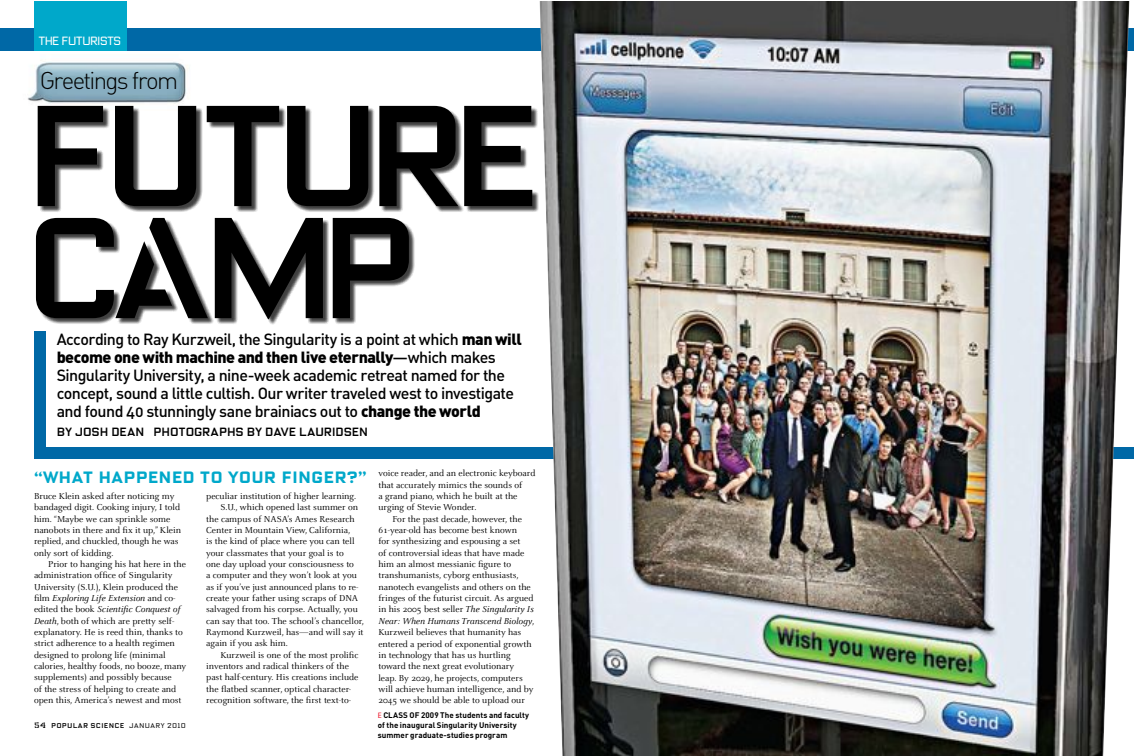
<style>
.page{position:relative;width:1134px;height:756px;background:#fff}
.page>*{position:absolute;margin:0;border:0;box-sizing:border-box;transform-origin:0 0}
.t1{font:144px/112px "Oxide Solid";letter-spacing:-.1em;color:#000}
.t2{font:24px "DIN Light Alternate";letter-spacing:-.07em;color:#000}
.t3{font:700 16.5px "Oxide Solid";color:#00a8ca}
.t4{font:16px/18px "DIN Medium Alternate";letter-spacing:-.035em;color:#000}
.t5{font:900 16px "DIN";letter-spacing:-.03em;color:#000}
.t6{font:12px "Oxide Solid";letter-spacing:-.05em;color:#000}
.t7{font:300 12px "Oxide Solid";letter-spacing:-.075em;color:#fff}
.t8{font:9.5px/11.3px "Celeste";color:#000}
.t9{font:700 8px/10px "DIN";letter-spacing:.005em;color:#000}
.t10{font:7px "Oxide Solid";letter-spacing:.03em;color:#000}
.s1{font-family:"Oxide Stencil Regular Alt"}
.s2{font-family:"DIN";font-weight:900}
.s3{font-family:"DIN Medium Alternate";font-weight:400}
.s4{font-style:italic}
.s5{font-family:"Oxide Stencil Regular Alt";font-size:8px}
.s6{font-weight:300}
.s7{font-family:"Myriad Pro";font-weight:400;color:#ed1b2f}
</style>
<div class="page">
<div style="left:34px;top:448px;width:1100px;height:11px;background:#0068a6"></div>
<div style="left:0;top:28px;width:1134px;height:23px;background:#0068a6"></div>
<div style="left:34px;top:1px;width:92px;height:50px;background:#00a8ca"></div>
<div style="left:37px;top:107px;width:503px;height:219px;background:#000;opacity:.75"></div>
<div style="left:34px;top:332px;width:11px;height:127px;background:#0068a6"></div>
<img style="left:540px;top:1px;width:589px;height:755px">
<img style="left:33px;top:60px;width:160px;height:51px">
<img style="left:28px;top:63px;width:156px;height:38px">
<p class="t7" style="left:38px;top:33px;width:85px">THE FUTURISTS</p>
<h2 class="t2" style="left:40px;top:66px;width:140px">Greetings from</h2>
<h1 class="t1" style="left:21px;top:97px;width:523px">FUTURE<br>C<span class="s1">a</span>M</h1>
<h3 class="t4" style="left:57px;top:330px;width:467px">According to Ray Kurzweil, the Singularity is a point at which <span class="s2">man will</span></h3>
<h1 class="t1" style="left:316px;top:209px;width:105px">P</h1>
<h3 class="t5" style="left:57px;top:346px;width:441px">become one with machine and then live eternally<span class="s3">—which makes</span></h3>
<h3 class="t4" style="left:57px;top:366px;width:459px">Singularity University, a nine-week academic retreat named for the concept, sound a little cultish. Our writer traveled west to investigate and found 40 stunningly sane brainiacs out to <span class="s2">change the world</span></h3>
<p class="t6" style="left:57px;top:424px;width:313px">BY JOSH DEAN PHOTOGRAPHS BY DAVE LAURIDSEN</p>
<h3 class="t3" style="left:34px;top:467px;width:334px">“WHAT HAPPENED TO YOUR FINGER?”</h3>
<p class="t8" style="left:34px;top:491px;width:149px">Bruce Klein asked after noticing my bandaged digit. Cooking injury, I told him. “Maybe we can sprinkle some nanobots in there and fix it up,” Klein replied, and chuckled, though he was only sort of kidding.</p>
<p class="t8" style="left:34px;top:559px;width:154px;text-indent:14px">Prior to hanging his hat here in the administration office of Singularity University (S.U.), Klein produced the film <span class="s4">Exploring Life Extension</span> and co&shy;edited the book <span class="s4">Scientific Conquest of Death</span>, both of which are pretty self&shy;explanatory. He is reed thin, thanks to strict adherence to a health regimen designed to prolong life (minimal calories, healthy foods, no booze, many supplements) and possibly because<br>of the stress of helping to create and open this, America’s newest and most</p>
<p class="t10" style="left:34px;top:721px;width:154px"><span class="s5">54</span> POPULAR SCIENCE <span class="s6">JANUARY 2010</span></p>
<p class="t8" style="left:206px;top:491px;width:152px">peculiar institution of higher learning.</p>
<p class="t8" style="left:220px;top:502px;width:139px">S.U., which opened last summer on</p>
<p class="t8" style="left:206px;top:513px;width:150px">the campus of NASA’s Ames Research</p>
<p class="t8" style="left:206px;top:525px;width:146px">Center in Mountain View, California,</p>
<p class="t8" style="left:206px;top:536px;width:150px">is the kind of place where you can tell</p>
<p class="t8" style="left:206px;top:547px;width:139px">your classmates that your goal is to</p>
<p class="t8" style="left:206px;top:559px;width:149px">one day upload your consciousness to</p>
<p class="t8" style="left:206px;top:570px;width:152px">a computer and they won’t look at you</p>
<p class="t8" style="left:206px;top:581px;width:154px">as if you’ve just announced plans to re-</p>
<p class="t8" style="left:206px;top:593px;width:153px">create your father using scraps of DNA</p>
<p class="t8" style="left:206px;top:604px;width:153px">salvaged from his corpse. Actually, you</p>
<p class="t8" style="left:206px;top:615px;width:159px">can say that too. The school’s chancellor,</p>
<p class="t8" style="left:206px;top:627px;width:159px">Raymond Kurzweil, has—and will say it</p>
<p class="t8" style="left:206px;top:638px;width:83px">again if you ask him.</p>
<p class="t8" style="left:220px;top:649px;width:139px">Kurzweil is one of the most prolific</p>
<p class="t8" style="left:206px;top:661px;width:144px">inventors and radical thinkers of the</p>
<p class="t8" style="left:206px;top:672px;width:154px">past half-century. His creations include</p>
<p class="t8" style="left:206px;top:683px;width:146px">the flatbed scanner, optical character-</p>
<p class="t8" style="left:206px;top:695px;width:146px">recognition software, the first text-to-</p>
<p class="t8" style="left:378px;top:468px;width:159px">voice reader, and an electronic keyboard that accurately mimics the sounds of<br>a grand piano, which he built at the urging of Stevie Wonder.</p>
<p class="t8" style="left:378px;top:513px;width:157px;text-indent:14px">For the past decade, however, the 61-year-old has become best known<br>for synthesizing and espousing a set<br>of controversial ideas that have made him an almost messianic figure to transhumanists, cyborg enthusiasts, nanotech evangelists and others on the fringes of the futurist circuit. As argued in his 2005 best seller <span class="s4">The Singularity Is Near: When Humans Transcend Biology</span>, Kurzweil believes that humanity has entered a period of exponential growth in technology that has us hurtling toward the next great evolutionary leap. By 2029, he projects, computers will achieve human intelligence, and by 2045 we should be able to upload our</p>
<p class="t9" style="left:378px;top:710px;width:153px"><span class="s7">E</span> CLASS OF 2009 The students and faculty of the inaugural Singularity University summer graduate-studies program</p>
</div>
